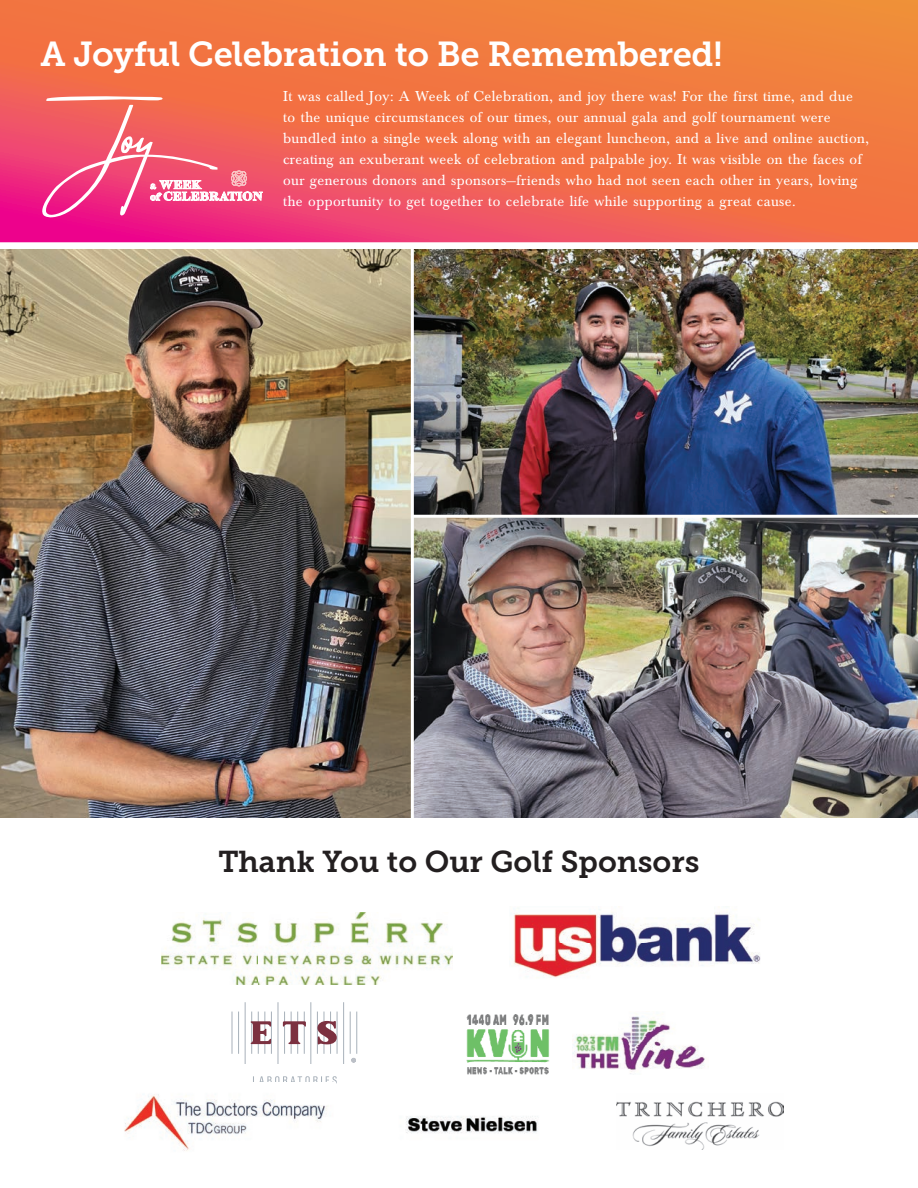
<style>
.page{position:relative;width:918px;height:1188px;background:#fff}
.page>*{position:absolute;margin:0;border:0;box-sizing:border-box;transform-origin:0 0}
.t1{font:34.5px "Museo Slab 700";letter-spacing:-.01em;color:#fff}
.t2{font:30px "Museo Slab 700";color:#231f20}
.t3{font:15px/21px "Baskerville";letter-spacing:.03em;color:#fff}
.t4{font:900 11.4px/11.6px "Temeraire Display";letter-spacing:.05em;color:#fff}
.s1{font-size:9.45px}
</style>
<div class="page">
<svg style="left:0;top:0;width:918px;height:242px;background:#f16d49"></svg>
<img style="left:414px;top:518px;width:504px;height:300px">
<img style="left:616px;top:1101px;width:167px;height:48px">
<svg style="left:253px;top:1076px;width:84px;height:8px"></svg>
<hr style="left:232px;top:1012px;width:1px;height:42px;background:#a8b1ba">
<hr style="left:238px;top:1012px;width:1px;height:42px;background:#a8b1ba">
<hr style="left:245px;top:1002px;width:1px;height:62px;background:#a8b1ba">
<hr style="left:251px;top:1012px;width:1px;height:42px;background:#a8b1ba">
<hr style="left:258px;top:1012px;width:1px;height:42px;background:#a8b1ba">
<hr style="left:264px;top:1012px;width:1px;height:42px;background:#a8b1ba">
<hr style="left:271px;top:1012px;width:1px;height:42px;background:#a8b1ba">
<hr style="left:278px;top:1002px;width:1px;height:62px;background:#a8b1ba">
<hr style="left:284px;top:1012px;width:1px;height:42px;background:#a8b1ba">
<hr style="left:291px;top:1012px;width:1px;height:42px;background:#a8b1ba">
<hr style="left:297px;top:1012px;width:1px;height:42px;background:#a8b1ba">
<hr style="left:304px;top:1012px;width:1px;height:42px;background:#a8b1ba">
<hr style="left:310px;top:1002px;width:1px;height:62px;background:#a8b1ba">
<hr style="left:317px;top:1012px;width:1px;height:42px;background:#a8b1ba">
<hr style="left:324px;top:1012px;width:1px;height:42px;background:#a8b1ba">
<hr style="left:330px;top:1012px;width:1px;height:42px;background:#a8b1ba">
<hr style="left:337px;top:1012px;width:1px;height:42px;background:#a8b1ba">
<hr style="left:343px;top:1002px;width:1px;height:62px;background:#a8b1ba">
<hr style="left:350px;top:1012px;width:1px;height:42px;background:#a8b1ba">
<hr style="left:356px;top:1012px;width:1px;height:42px;background:#a8b1ba">
<svg style="left:351px;top:1058px;width:5px;height:4px"></svg>
<svg style="left:251px;top:1021px;width:20px;height:23px"></svg>
<svg style="left:283px;top:1021px;width:23px;height:23px"></svg>
<svg style="left:317px;top:1021px;width:20px;height:23px"></svg>
<img style="left:514px;top:909px;width:247px;height:69px">
<img style="left:162px;top:913px;width:290px;height:71px">
<img style="left:124px;top:1082px;width:211px;height:69px">
<img style="left:406px;top:1116px;width:132px;height:18px">
<img style="left:466px;top:1014px;width:84px;height:61px">
<img style="left:573px;top:1014px;width:132px;height:60px">
<img style="left:414px;top:250px;width:504px;height:265px">
<img style="left:0;top:250px;width:411px;height:568px">
<svg style="left:42px;top:96px;width:221px;height:122px;background:#f16078"></svg>
<svg style="left:279px;top:231px;width:4px;height:4px"></svg>
<h1 class="t1" style="left:40px;top:35px;width:684px">A Joyful Celebration to Be Remembered!</h1>
<p class="t3" style="left:283px;top:86px;width:587px">It was called Joy: A Week of Celebration, and joy there was! For the first time, and due<br>to the unique circumstances of our times, our annual gala and golf tournament were bundled into a single week along with an elegant luncheon, and a live and online auction, creating an exuberant week of celebration and palpable joy. It was visible on the faces of our generous donors and sponsors—friends who had not seen each other in years, loving the opportunity to get together to celebrate life while supporting a great cause.</p>
<p class="t4" style="left:150px;top:179px;width:114px"><span class="s1">a</span> WEEK<br><span class="s1">of</span> CELEBRATION</p>
<h2 class="t2" style="left:218px;top:845px;width:483px">Thank You to Our Golf Sponsors</h2>
</div>
